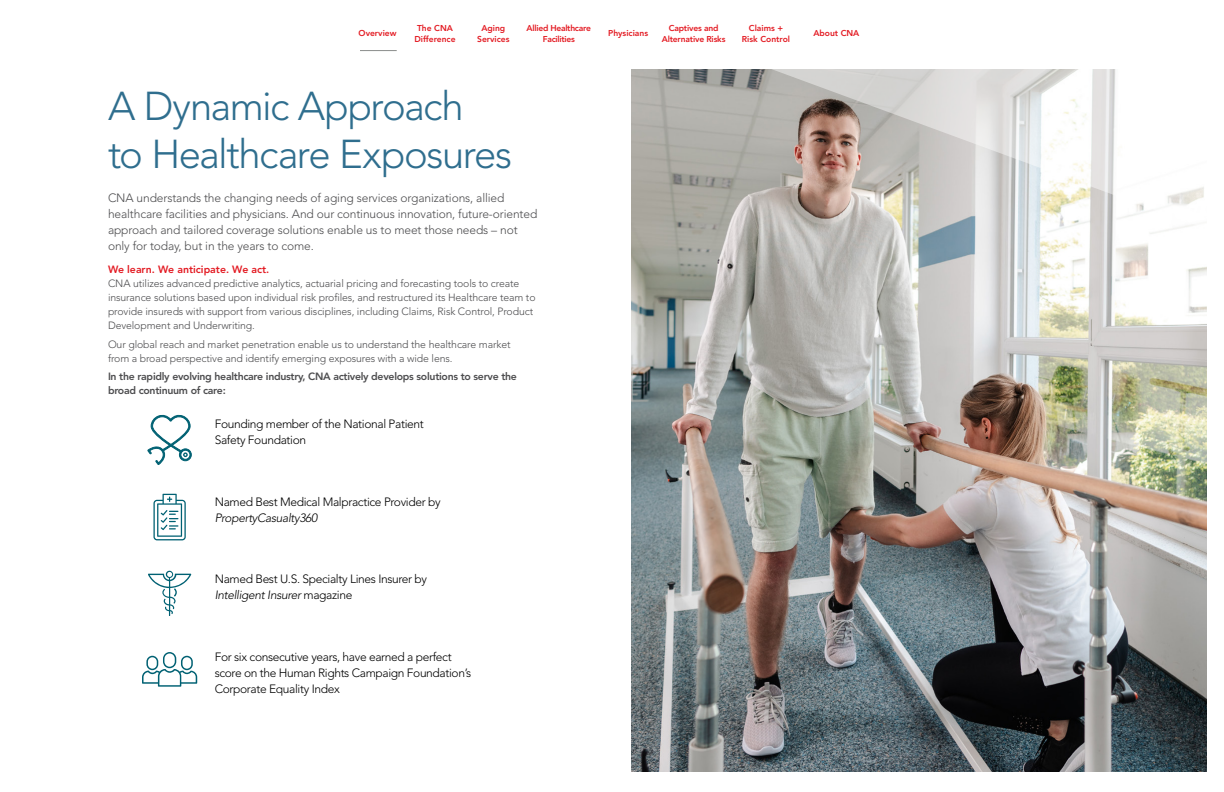
<style>
.page{position:relative;width:1224px;height:792px;background:#fff}
.page>*{position:absolute;margin:0;border:0;box-sizing:border-box;transform-origin:0 0}
.t1{font:300 40px/48px "Avenir LT Std";letter-spacing:-.035em;color:#2f6e8e}
.t2{font:300 12px/16px "Avenir LT Std";letter-spacing:-.03em;color:#000}
.t3{font:300 12px/16px "Avenir LT Std";letter-spacing:-.01em;color:#4d4d4f}
.t4{font:italic 300 12px "Avenir LT Std";letter-spacing:-.03em;color:#000}
.t5{font:300 10.5px/14px "Avenir LT Std";letter-spacing:-.01em;color:#4d4d4f}
.t6{font:800 10.5px/14px "Avenir LT Std";letter-spacing:-.025em;color:#4d4d4f}
.t7{font:800 10.5px "Avenir LT Std";color:#e31b23}
.t8{font:800 8.5px/10.2px "Avenir LT Std";color:#e31b23;text-align:center}
.t9{font:800 8.5px/10.2px "Avenir LT Std";letter-spacing:-.02em;color:#e31b23;text-align:center}
.t10{font:800 8.5px/10.2px "Avenir LT Std";letter-spacing:-.03em;color:#e31b23;text-align:center}
.s1{font-style:italic}
</style>
<div class="page">
<img style="left:631px;top:242px;width:576px;height:530px">
<svg style="left:631px;top:69px;width:573px;height:173px"></svg>
<hr style="left:360px;top:50px;width:37px;height:1px;background:#8b8d8c">
<svg style="left:147px;top:414px;width:45px;height:51px"></svg>
<svg style="left:153px;top:494px;width:33px;height:46px"></svg>
<svg style="left:148px;top:571px;width:43px;height:45px"></svg>
<svg style="left:142px;top:652px;width:55px;height:35px"></svg>
<p class="t8" style="left:414px;top:23px;width:43px">The CNA<br>Difference</p>
<p class="t9" style="left:662px;top:23px;width:65px">Captives and<br>Alternative Risks</p>
<p class="t10" style="left:527px;top:23px;width:66px">Allied Healthcare<br>Facilities</p>
<p class="t8" style="left:742px;top:23px;width:50px">Claims +<br>Risk Control</p>
<p class="t8" style="left:813px;top:28px;width:48px">About CNA</p>
<p class="t8" style="left:477px;top:23px;width:34px">Aging<br>Services</p>
<p class="t8" style="left:359px;top:28px;width:39px">Overview</p>
<p class="t8" style="left:608px;top:28px;width:41px">Physicians</p>
<h1 class="t1" style="left:108px;top:83px;width:406px">A Dynamic Approach<br>to Healthcare Exposures</h1>
<p class="t3" style="left:108px;top:190px;width:431px">CNA understands the changing needs of aging services organizations, allied healthcare facilities and physicians. And our continuous innovation, future-oriented approach and tailored coverage solutions enable us to meet those needs – not only for today, but in the years to come.</p>
<p class="t7" style="left:108px;top:263px;width:163px">We learn. We anticipate. We act.</p>
<p class="t5" style="left:108px;top:277px;width:429px">CNA utilizes advanced predictive analytics, actuarial pricing and forecasting tools to create insurance solutions based upon individual risk profiles, and restructured its Healthcare team to provide insureds with support from various disciplines, including Claims, Risk Control, Product Development and Underwriting.</p>
<p class="t5" style="left:108px;top:337px;width:404px">Our global reach and market penetration enable us to understand the healthcare market from a broad perspective and identify emerging exposures with a wide lens.</p>
<p class="t6" style="left:108px;top:370px;width:410px">In the rapidly evolving healthcare industry, CNA actively develops solutions to serve the broad continuum of care:</p>
<p class="t2" style="left:215px;top:416px;width:211px">Founding member of the National Patient<br>Safety Foundation</p>
<p class="t2" style="left:215px;top:494px;width:227px">Named Best Medical Malpractice Provider by</p>
<p class="t4" style="left:215px;top:511px;width:104px">PropertyCasualty360</p>
<p class="t2" style="left:215px;top:571px;width:214px">Named Best U.S. Specialty Lines Insurer by<br><span class="s1">Intelligent Insurer</span> magazine</p>
<p class="t2" style="left:215px;top:649px;width:258px">For six consecutive years, have earned a perfect score on the Human Rights Campaign Foundation’s<br>Corporate Equality Index</p>
</div>
